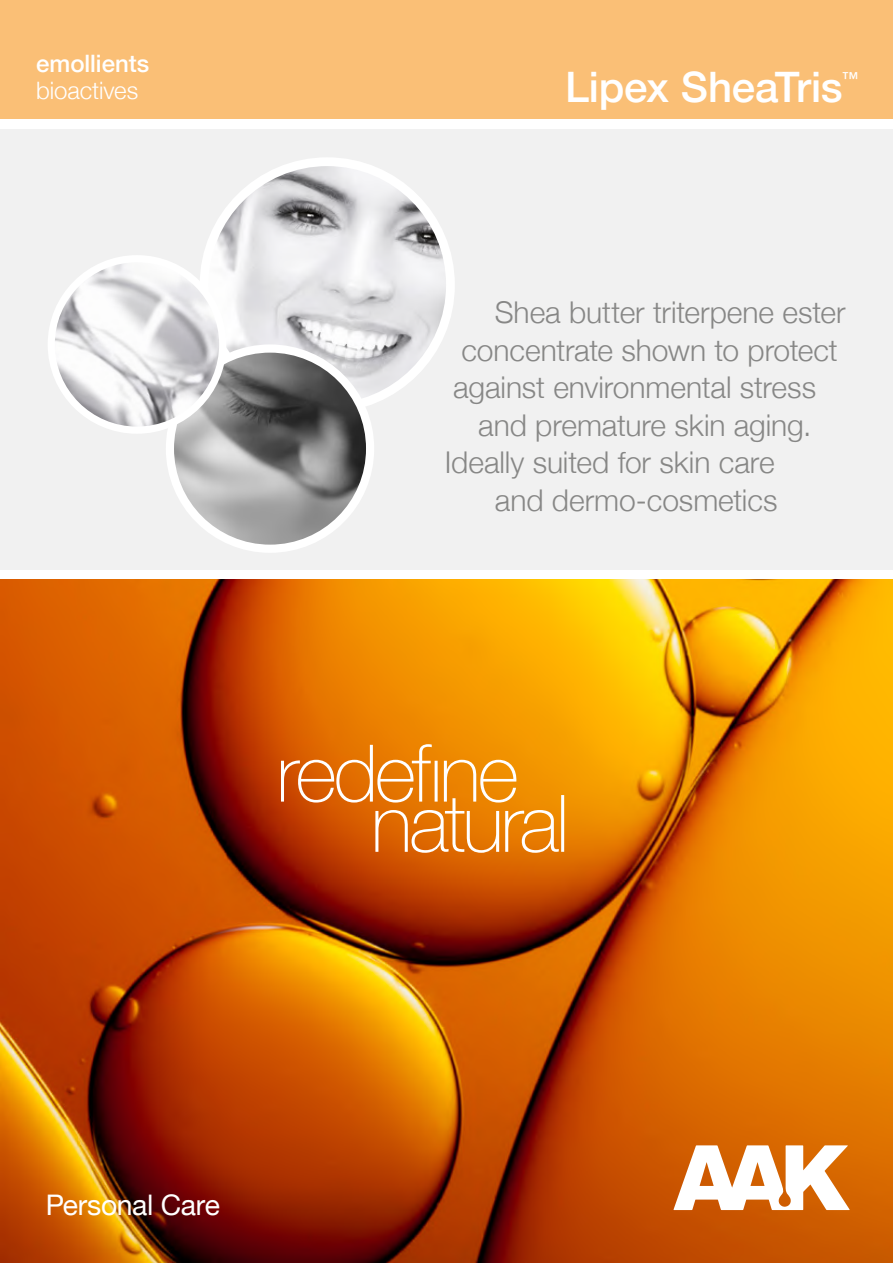
<style>
.page{position:relative;width:893px;height:1263px;background:#fff}
.page>*{position:absolute;margin:0;border:0;box-sizing:border-box;transform-origin:0 0}
.t1{font:500 42px "Helvetica Neue";letter-spacing:-.005em;color:#fff}
.t2{font:300 30px "Helvetica Neue";letter-spacing:-.005em;color:#878786}
.t3{font:28.35px "Helvetica Neue";letter-spacing:-.015em;color:#fff}
.t4{font:500 24px "Helvetica Neue";color:#fff}
.t5{font:300 24px "Helvetica Neue";letter-spacing:-.005em;color:#fff}
.t6{font:500 16.5px "Helvetica Neue";color:#fff}
</style>
<div class="page">
<div style="left:0;top:0;width:893px;height:119px;background:#fabf76"></div>
<div style="left:0;top:129px;width:893px;height:440px;background:#f1f1f1"></div>
<img style="left:0;top:579px;width:893px;height:684px">
<svg style="left:673px;top:1145px;width:177px;height:65px"></svg>
<svg style="left:281px;top:744px;width:283px;height:109px;background:#e48525"></svg>
<img style="left:210px;top:167px;width:235px;height:237px">
<div style="left:200px;top:157px;width:255px;height:255px;border:9px solid #fff;border-radius:50%"></div>
<img style="left:175px;top:349px;width:194px;height:195px">
<div style="left:166px;top:344px;width:208px;height:209px;border:8px solid #fff;border-radius:50%"></div>
<img style="left:51px;top:259px;width:172px;height:171px;border-radius:86px">
<div style="left:48px;top:255px;width:178px;height:179px;border:7px solid #fff;border-radius:50%"></div>
<p class="t4" style="left:36px;top:44px;width:115px">emollients</p>
<p class="t5" style="left:36px;top:71px;width:104px">bioactives</p>
<h1 class="t1" style="left:565px;top:53px;width:279px">Lipex SheaTris</h1>
<p class="t6" style="left:842px;top:65px;width:18px">™</p>
<p class="t2" style="left:495px;top:288px;width:352px">Shea butter triterpene ester</p>
<p class="t2" style="left:461px;top:326px;width:378px">concentrate shown to protect</p>
<p class="t2" style="left:453px;top:363px;width:364px">against environmental stress</p>
<p class="t2" style="left:478px;top:401px;width:335px">and premature skin aging.</p>
<p class="t2" style="left:445px;top:438px;width:331px">Ideally suited for skin care</p>
<p class="t2" style="left:495px;top:476px;width:284px">and dermo-cosmetics</p>
<p class="t3" style="left:46px;top:1184px;width:176px">Personal Care</p>
</div>
